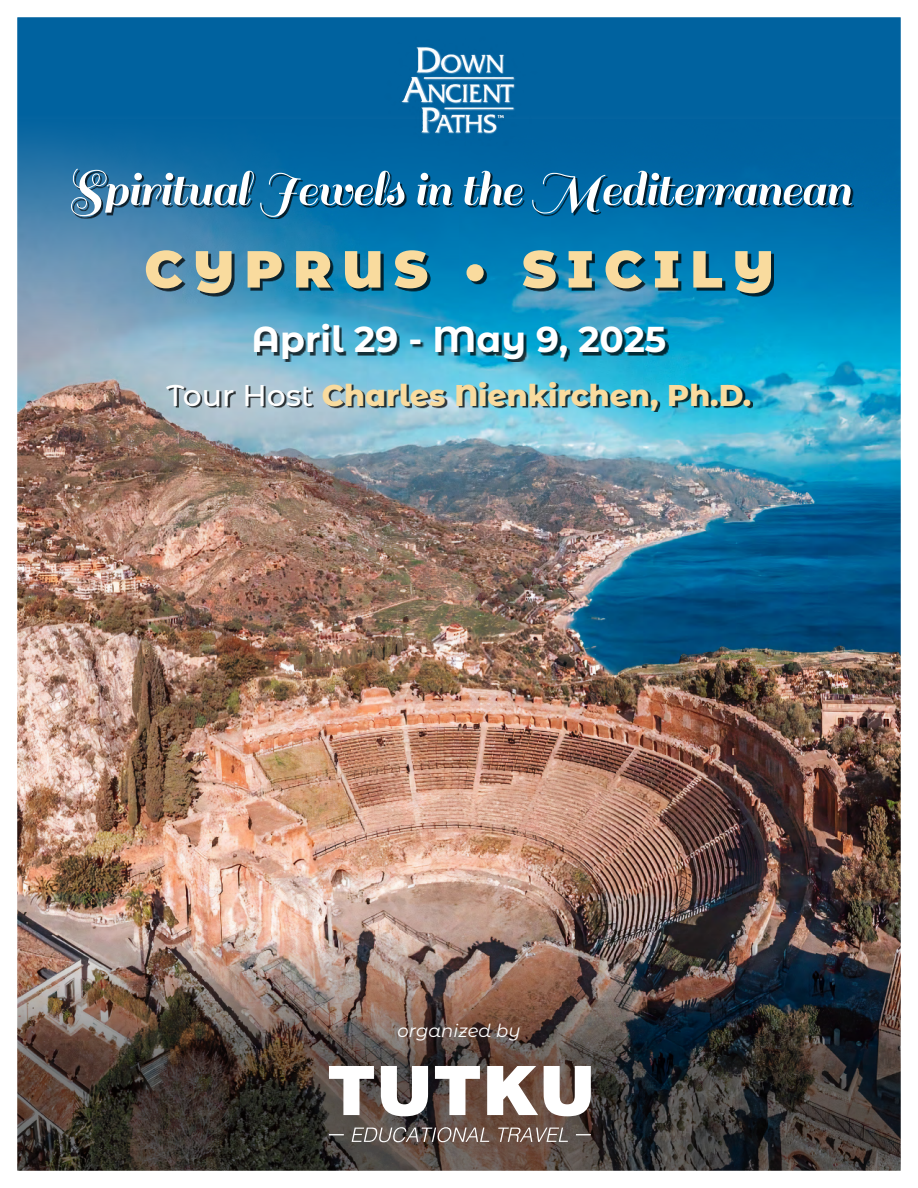
<style>
.page{position:relative;width:918px;height:1188px;background:#fff}
.page>*{position:absolute;margin:0;border:0;box-sizing:border-box;transform-origin:0 0}
.t1{font:52.65px "Sail";letter-spacing:-.02em;color:#fff}
.t2{font:900 52.05px "Montserrat Alternates";letter-spacing:.2em;color:#f9db9e}
.t3{font:700 36px "Montserrat Alternates";color:#fff}
.t4{font:800 30px "Montserrat Alternates";color:#f9db9e}
.t5{font:italic 18px "Montserrat Alternates";color:#fff}
.s1{font-weight:500;color:#fff}
</style>
<div class="page">
<img style="left:17px;top:17px;width:884px;height:1154px">
<p class="t1" style="left:67px;top:160px;width:786px">Spiritual Jewels in the Mediterranean</p>
<p class="t2" style="left:144px;top:230px;width:631px">CYPRUS • SICILY</p>
<p class="t3" style="left:252px;top:313px;width:416px">April 29 - May 9, 2025</p>
<p class="t4" style="left:167px;top:373px;width:586px"><span class="s1">Tour Host</span> Charles Nienkirchen, Ph.D.</p>
<p class="t5" style="left:398px;top:1018px;width:124px">organized by</p>
</div>
